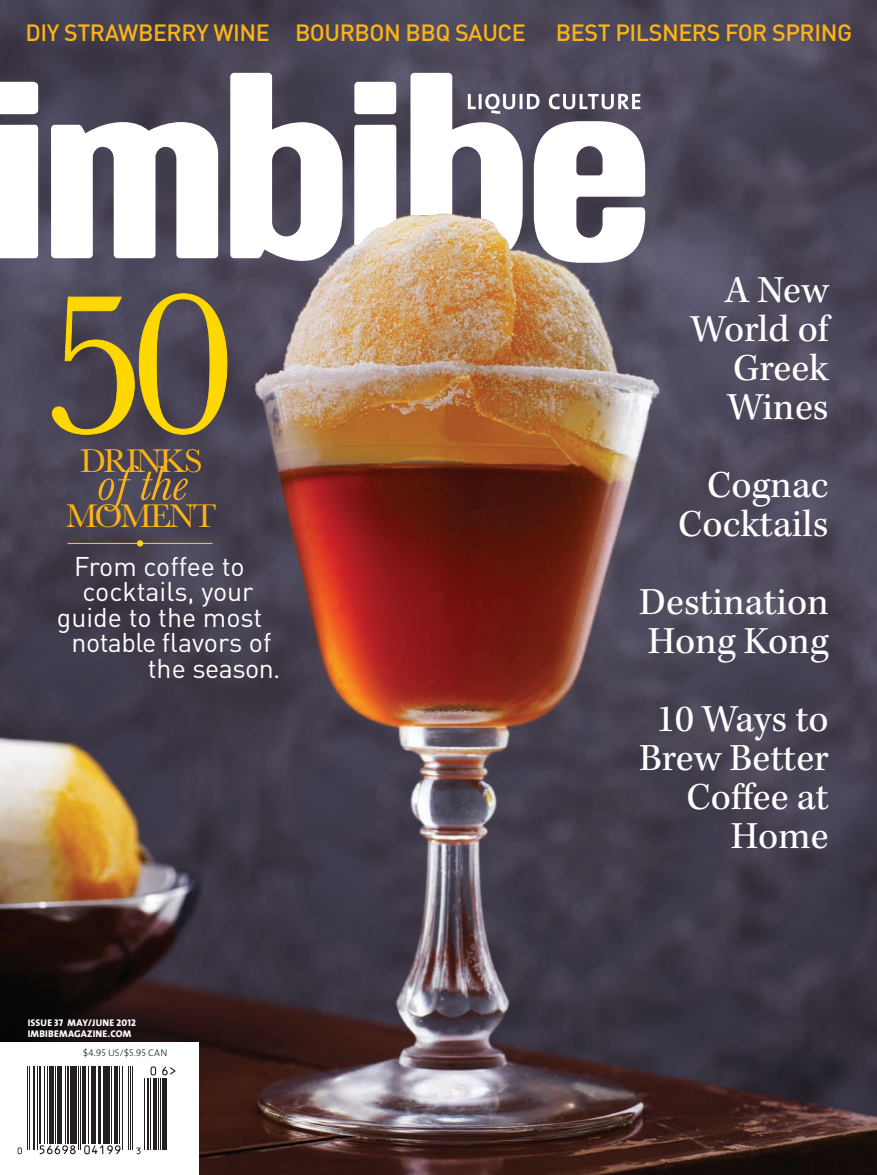
<style>
.page{position:relative;width:877px;height:1175px;background:#fff}
.page>*{position:absolute;margin:0;border:0;box-sizing:border-box;transform-origin:0 0}
.t1{font:italic 50.7px "Baskerville";color:#fbb316}
.t2{font:39.3px/39px "Kepler Std";color:#fff;text-align:right}
.t3{font:34.05px "Baskerville";letter-spacing:-.06em;color:#fbb316}
.t4{font:26.7px "DIN";color:#fff}
.t5{font:26.7px "DIN";letter-spacing:-.02em;color:#fff}
.t6{font:500 23.25px "DIN";letter-spacing:-.02em;color:#fbb316}
.t7{font:9.75px/11.7px "The Sans Extra Bold Caps";letter-spacing:.02em;color:#fff}
.t8{font:9.75px "The Sans Light Caps";color:#231f20}
</style>
<div class="page">
<img style="left:0;top:0;width:877px;height:1174px">
<div style="left:354px;top:82px;width:42px;height:32px;background:#fff;border-radius:4px"></div>
<svg style="left:230px;top:73px;width:113px;height:188px"></svg>
<svg style="left:354px;top:125px;width:42px;height:89px"></svg>
<svg style="left:51px;top:122px;width:167px;height:136px"></svg>
<svg style="left:410px;top:73px;width:235px;height:190px"></svg>
<svg style="left:0;top:125px;width:38px;height:133px"></svg>
<svg style="left:0;top:82px;width:38px;height:32px"></svg>
<div style="left:0;top:1042px;width:198px;height:132px;background:#fff"></div>
<svg style="left:136px;top:1147px;width:5px;height:7px"></svg>
<svg style="left:18px;top:1147px;width:4px;height:7px"></svg>
<svg style="left:39px;top:1145px;width:37px;height:9px"></svg>
<svg style="left:84px;top:1145px;width:37px;height:9px"></svg>
<hr style="left:27px;top:1066px;width:1px;height:83px;background:#231f20">
<hr style="left:29px;top:1066px;width:1px;height:83px;background:#231f20">
<hr style="left:33px;top:1066px;width:2px;height:83px;background:#231f20">
<hr style="left:37px;top:1066px;width:1px;height:83px;background:#231f20">
<hr style="left:39px;top:1066px;width:2px;height:77px;background:#231f20">
<hr style="left:45px;top:1066px;width:1px;height:77px;background:#231f20">
<hr style="left:47px;top:1066px;width:1px;height:77px;background:#231f20">
<hr style="left:49px;top:1066px;width:4px;height:77px;background:#231f20">
<hr style="left:55px;top:1066px;width:1px;height:77px;background:#231f20">
<hr style="left:57px;top:1066px;width:4px;height:77px;background:#231f20">
<hr style="left:65px;top:1066px;width:1px;height:77px;background:#231f20">
<hr style="left:67px;top:1066px;width:2px;height:77px;background:#231f20">
<hr style="left:70px;top:1066px;width:2px;height:77px;background:#231f20">
<hr style="left:74px;top:1066px;width:3px;height:77px;background:#231f20">
<hr style="left:78px;top:1066px;width:1px;height:83px;background:#231f20">
<hr style="left:81px;top:1066px;width:1px;height:83px;background:#231f20">
<hr style="left:83px;top:1066px;width:3px;height:77px;background:#231f20">
<hr style="left:88px;top:1066px;width:1px;height:77px;background:#231f20">
<hr style="left:91px;top:1066px;width:1px;height:77px;background:#231f20">
<hr style="left:93px;top:1066px;width:3px;height:77px;background:#231f20">
<hr style="left:98px;top:1066px;width:3px;height:77px;background:#231f20">
<hr style="left:103px;top:1066px;width:2px;height:77px;background:#231f20">
<hr style="left:106px;top:1066px;width:3px;height:77px;background:#231f20">
<hr style="left:111px;top:1066px;width:1px;height:77px;background:#231f20">
<hr style="left:114px;top:1066px;width:3px;height:77px;background:#231f20">
<hr style="left:119px;top:1066px;width:1px;height:77px;background:#231f20">
<hr style="left:122px;top:1066px;width:1px;height:83px;background:#231f20">
<hr style="left:128px;top:1066px;width:1px;height:83px;background:#231f20">
<hr style="left:130px;top:1066px;width:1px;height:83px;background:#231f20">
<hr style="left:132px;top:1066px;width:1px;height:83px;background:#231f20">
<svg style="left:150px;top:1066px;width:6px;height:9px"></svg>
<hr style="left:145px;top:1077px;width:1px;height:72px;background:#231f20">
<hr style="left:147px;top:1077px;width:2px;height:72px;background:#231f20">
<hr style="left:150px;top:1077px;width:1px;height:72px;background:#231f20">
<hr style="left:154px;top:1077px;width:3px;height:72px;background:#231f20">
<hr style="left:158px;top:1077px;width:1px;height:72px;background:#231f20">
<hr style="left:160px;top:1077px;width:1px;height:72px;background:#231f20">
<hr style="left:163px;top:1077px;width:4px;height:72px;background:#231f20">
<svg style="left:162px;top:1066px;width:14px;height:9px"></svg>
<svg style="left:52px;top:293px;width:175px;height:142px;background:#7f6f3c"></svg>
<img style="left:293px;top:214px;width:321px;height:139px">
<svg style="left:137px;top:540px;width:6px;height:6px"></svg>
<hr style="left:67px;top:543px;width:146px;height:1px;background:#ffd801">
<p class="t6" style="left:25px;top:18px;width:502px">DIY STRAWBERRY WI NE BOURBON BBQ SAUCE</p>
<p class="t6" style="left:556px;top:18px;width:298px">BEST PI LSNERS FOR SPRI NG</p>
<p class="t3" style="left:80px;top:442px;width:124px">DRINKS</p>
<p class="t1" style="left:96px;top:453px;width:92px">of the</p>
<p class="t3" style="left:66px;top:496px;width:152px">MOMENT</p>
<p class="t4" style="left:74px;top:549px;width:172px">From coffee to</p>
<p class="t4" style="left:83px;top:575px;width:172px">cocktails, your</p>
<p class="t4" style="left:57px;top:600px;width:207px">guide to the most</p>
<p class="t5" style="left:72px;top:626px;width:201px">notable flavors of</p>
<p class="t5" style="left:148px;top:651px;width:134px">the season.</p>
<p class="t7" style="left:28px;top:1016px;width:110px">ISSUE 37 MAY/JUNE 2012<br>IMBIBEMAGAZINE.COM</p>
<p class="t8" style="left:83px;top:1044px;width:86px">$4.95 US/$5.95 CAN</p>
<p class="t2" style="left:690px;top:272px;width:140px">A New<br>World of<br>Greek<br>Wines</p>
<p class="t2" style="left:678px;top:467px;width:152px">Cognac<br>Cocktails</p>
<p class="t2" style="left:639px;top:584px;width:191px;text-align:left">Destination<br>Hong Kong</p>
<p class="t2" style="left:639px;top:701px;width:191px">10 Ways to<br>Brew Better<br>Coffee at<br>Home</p>
</div>
